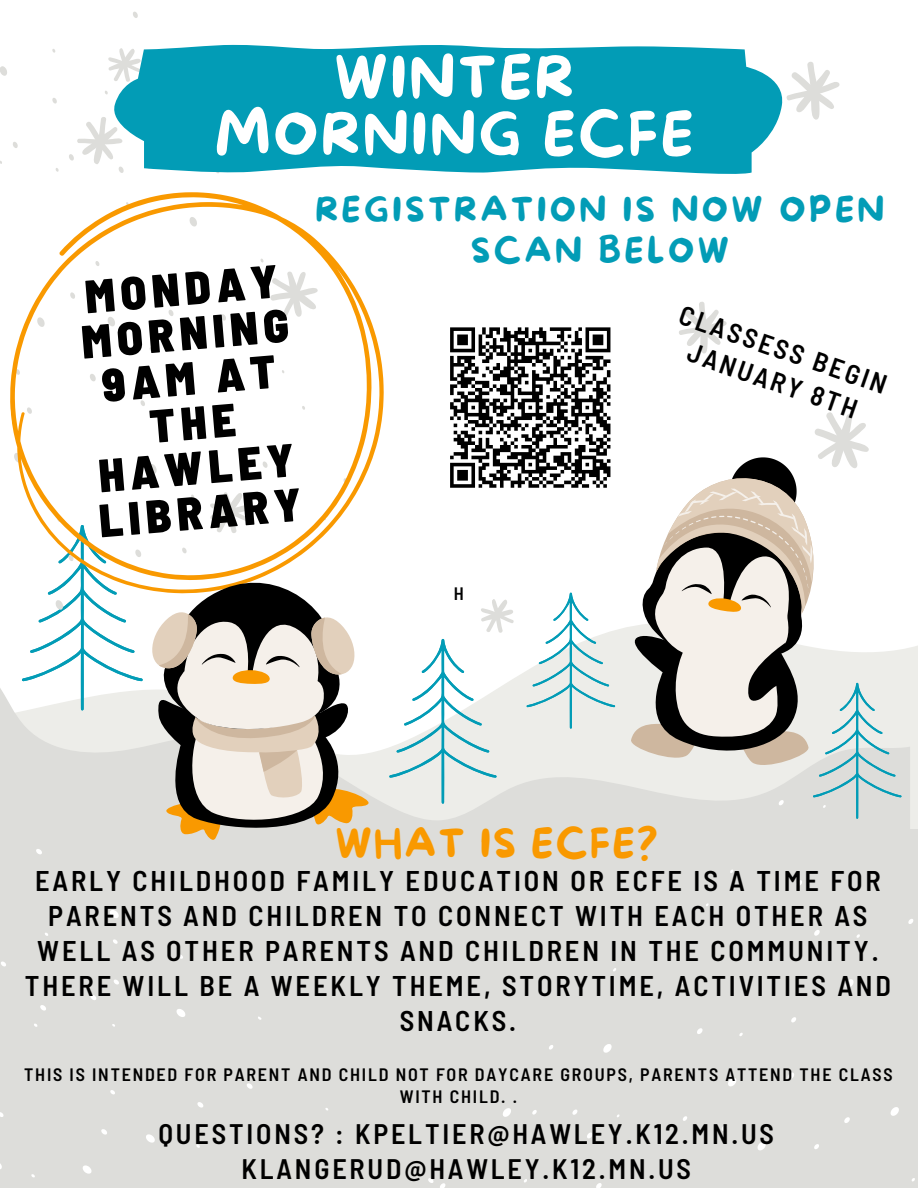
<style>
.page{position:relative;width:918px;height:1188px;background:#fff}
.page>*{position:absolute;margin:0;border:0;box-sizing:border-box;transform-origin:0 0}
.t1{font:58.05px/56.7px "More Sugar";letter-spacing:.045em;color:#fff;text-align:center}
.t2{font:900 semi-condensed 46.5px/44.8px "Barlow";color:#000;text-align:center}
.t3{font:39.45px "More Sugar";letter-spacing:.05em;color:#f99900}
.t4{font:33.75px "More Sugar";letter-spacing:.1em;color:#029cb6}
.t5{font:600 semi-condensed 28.5px/34.8px "Barlow";letter-spacing:.1em;color:#000;text-align:center}
.t6{font:600 semi-condensed 28.2px "Barlow";letter-spacing:.1em;color:#000}
.t7{font:600 semi-condensed 27px/32.5px "Barlow";color:#000;text-align:center}
.t8{font:600 semi-condensed 18px/21.3px "Barlow";letter-spacing:.1em;color:#000;text-align:center}
</style>
<div class="page">
<svg style="left:553px;top:593px;width:62px;height:45px"></svg>
<svg style="left:0;top:638px;width:910px;height:191px;background:#e3e7e4"></svg>
<div style="left:0;top:829px;width:918px;height:359px;background:#ddddda"></div>
<svg style="left:40px;top:1005px;width:6px;height:6px"></svg>
<svg style="left:110px;top:1090px;width:5px;height:5px"></svg>
<svg style="left:0;top:1112px;width:4px;height:5px"></svg>
<svg style="left:110px;top:910px;width:9px;height:8px"></svg>
<svg style="left:176px;top:1009px;width:10px;height:8px"></svg>
<svg style="left:178px;top:954px;width:5px;height:5px"></svg>
<svg style="left:114px;top:979px;width:5px;height:6px"></svg>
<svg style="left:101px;top:1129px;width:6px;height:6px"></svg>
<svg style="left:247px;top:1083px;width:6px;height:6px"></svg>
<svg style="left:196px;top:1144px;width:4px;height:4px"></svg>
<svg style="left:197px;top:1102px;width:7px;height:6px"></svg>
<svg style="left:146px;top:1134px;width:9px;height:9px"></svg>
<svg style="left:113px;top:939px;width:5px;height:5px"></svg>
<svg style="left:1px;top:961px;width:5px;height:6px"></svg>
<svg style="left:90px;top:994px;width:7px;height:6px"></svg>
<svg style="left:83px;top:1165px;width:9px;height:9px"></svg>
<svg style="left:796px;top:880px;width:6px;height:6px"></svg>
<svg style="left:908px;top:919px;width:6px;height:5px"></svg>
<svg style="left:814px;top:930px;width:6px;height:6px"></svg>
<svg style="left:845px;top:979px;width:9px;height:9px"></svg>
<svg style="left:596px;top:1183px;width:6px;height:5px"></svg>
<svg style="left:683px;top:1116px;width:4px;height:5px"></svg>
<svg style="left:503px;top:1108px;width:8px;height:9px"></svg>
<svg style="left:603px;top:1044px;width:9px;height:9px"></svg>
<svg style="left:549px;top:1045px;width:4px;height:5px"></svg>
<svg style="left:572px;top:1109px;width:6px;height:6px"></svg>
<svg style="left:722px;top:1125px;width:5px;height:6px"></svg>
<svg style="left:679px;top:978px;width:6px;height:7px"></svg>
<svg style="left:791px;top:1017px;width:5px;height:6px"></svg>
<svg style="left:787px;top:1072px;width:7px;height:8px"></svg>
<svg style="left:844px;top:1117px;width:6px;height:6px"></svg>
<svg style="left:890px;top:1107px;width:9px;height:9px"></svg>
<svg style="left:697px;top:1028px;width:6px;height:6px"></svg>
<svg style="left:728px;top:1077px;width:9px;height:10px"></svg>
<svg style="left:814px;top:1144px;width:5px;height:5px"></svg>
<svg style="left:428px;top:1178px;width:18px;height:10px"></svg>
<svg style="left:532px;top:1110px;width:5px;height:5px"></svg>
<svg style="left:587px;top:1132px;width:6px;height:7px"></svg>
<svg style="left:757px;top:1141px;width:9px;height:10px"></svg>
<svg style="left:13px;top:142px;width:5px;height:6px"></svg>
<svg style="left:133px;top:11px;width:5px;height:7px"></svg>
<svg style="left:52px;top:98px;width:5px;height:6px"></svg>
<svg style="left:0;top:66px;width:7px;height:10px"></svg>
<svg style="left:10px;top:192px;width:374px;height:265px"></svg>
<svg style="left:626px;top:412px;width:276px;height:407px"></svg>
<svg style="left:260px;top:258px;width:60px;height:64px"></svg>
<svg style="left:679px;top:302px;width:48px;height:52px"></svg>
<svg style="left:389px;top:599px;width:128px;height:204px"></svg>
<svg style="left:13px;top:452px;width:360px;height:403px"></svg>
<svg style="left:786px;top:62px;width:54px;height:58px"></svg>
<svg style="left:69px;top:117px;width:40px;height:47px"></svg>
<svg style="left:109px;top:44px;width:674px;height:130px;fill:#029cb6"></svg>
<div style="left:161px;top:53px;width:572px;height:101px;background:#029cb6"></div>
<svg style="left:450px;top:327px;width:161px;height:161px"></svg>
<p class="t1" style="left:215px;top:52px;width:481px">WINTER<br>MORNING ECFE</p>
<p class="t2" style="left:76px;top:274px;width:209px;rotate:-5deg">MONDAY<br>MORNING<br>9AM AT<br>THE<br>HAWLEY<br>LIBRARY</p>
<p class="t4" style="left:315px;top:191px;width:571px">REGISTRATION IS NOW OPEN</p>
<p class="t4" style="left:471px;top:232px;width:260px">SCAN BELOW</p>
<p class="t7" style="left:686px;top:298px;width:219px;rotate:19deg">CLASSESS BEGIN<br>JANUARY 8TH</p>
<p class="t8" style="left:454px;top:582px;width:12px">H</p>
<p class="t3" style="left:335px;top:821px;width:324px">WHAT IS ECFE?</p>
<p class="t5" style="left:25px;top:863px;width:868px">EARLY CHILDHOOD FAMILY EDUCATION OR ECFE IS A TIME FOR PARENTS AND CHILDREN TO CONNECT WITH EACH OTHER AS WELL AS OTHER PARENTS AND CHILDREN IN THE COMMUNITY.<br>THERE WILL BE A WEEKLY THEME, STORYTIME, ACTIVITIES AND SNACKS.</p>
<p class="t8" style="left:24px;top:1064px;width:870px">THIS IS INTENDED FOR PARENT AND CHILD NOT FOR DAYCARE GROUPS, PARENTS ATTEND THE CLASS<br>WITH CHILD. .</p>
<p class="t6" style="left:158px;top:1116px;width:617px">QUESTIONS? : KPELTIER@HAWLEY.K12.MN.US</p>
<p class="t6" style="left:242px;top:1151px;width:451px">KLANGERUD@HAWLEY.K12.MN.US</p>
</div>
